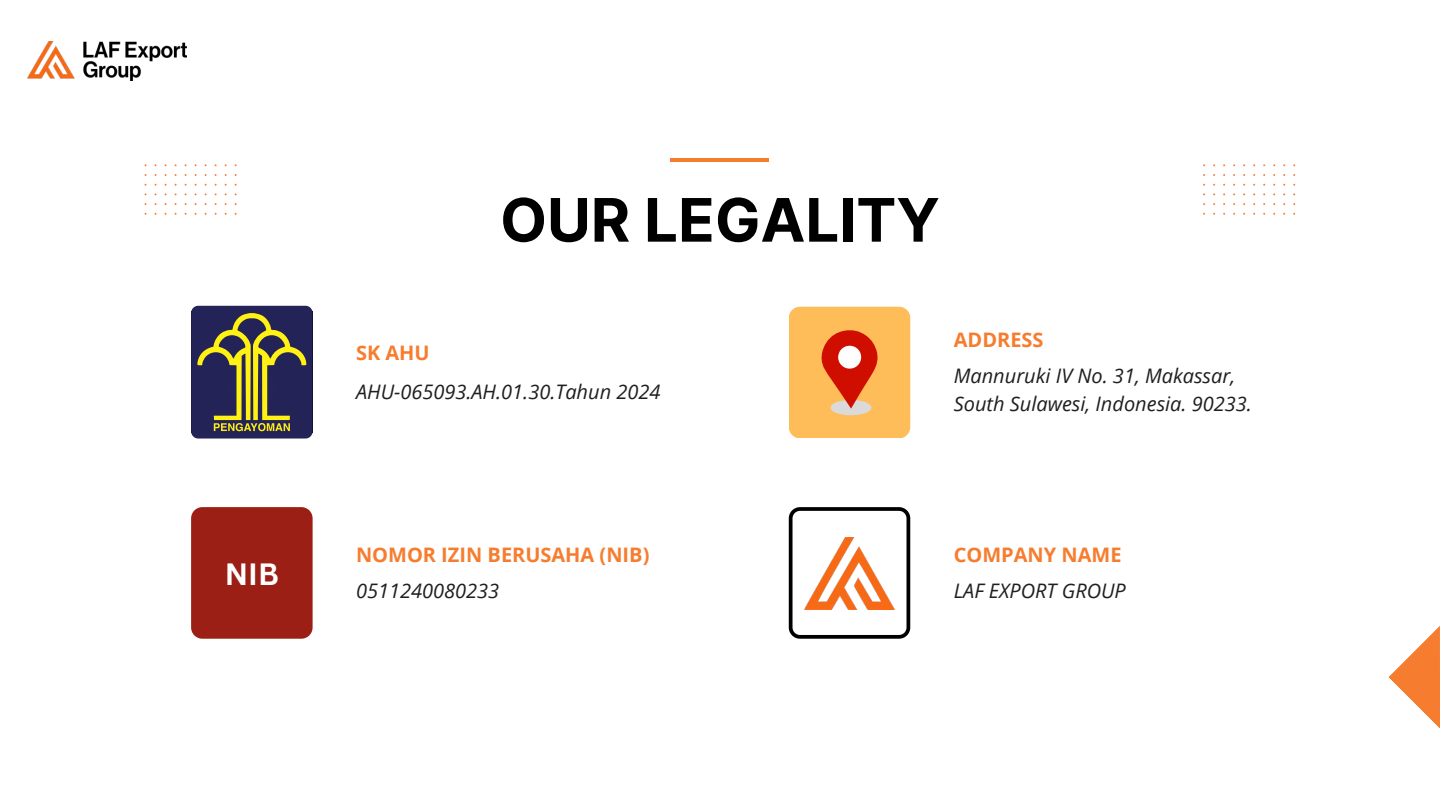
<style>
.page{position:relative;width:1440px;height:810px;background:#fff}
.page>*{position:absolute;margin:0;border:0;box-sizing:border-box;transform-origin:0 0}
.t1{font:700 60px "Inter";color:#000}
.t2{font:700 30px "Canva Sans";color:#fff}
.t3{font:italic 20px/27.8px "Open Sans";color:#201e1e}
.t4{font:700 20px "Open Sans";color:#f67d30}
</style>
<div class="page">
<svg style="left:1388px;top:626px;width:52px;height:103px"></svg>
<hr style="left:671px;top:158px;width:98px;height:4px;background:#f67d30">
<svg style="left:789px;top:507px;width:121px;height:131px"></svg>
<div style="left:191px;top:507px;width:122px;height:132px;background:#9b1f15"></div>
<svg style="left:145px;top:164px;width:92px;height:51px"></svg>
<svg style="left:1203px;top:164px;width:92px;height:51px"></svg>
<img style="left:28px;top:41px;width:159px;height:40px">
<svg style="left:191px;top:306px;width:122px;height:133px;background:#514e4a"></svg>
<img style="left:804px;top:537px;width:91px;height:72px">
<div style="left:789px;top:307px;width:121px;height:131px;background:#ffbd59;border-radius:11px"></div>
<svg style="left:821px;top:330px;width:57px;height:85px"></svg>
<h2 class="t2" style="left:225px;top:553px;width:56px">NIB</h2>
<h1 class="t1" style="left:500px;top:184px;width:441px">OUR LEGALITY</h1>
<p class="t4" style="left:356px;top:338px;width:75px">SK AHU</p>
<p class="t3" style="left:356px;top:377px;width:306px">AHU-065093.AH.01.30.Tahun 2024</p>
<p class="t4" style="left:954px;top:326px;width:91px">ADDRESS</p>
<p class="t3" style="left:954px;top:362px;width:300px">Mannuruki IV No. 31, Makassar,<br>South Sulawesi, Indonesia. 90233.</p>
<p class="t4" style="left:356px;top:541px;width:295px">NOMOR IZIN BERUSAHA (NIB)</p>
<p class="t3" style="left:356px;top:576px;width:145px">0511240080233</p>
<p class="t4" style="left:954px;top:541px;width:169px">COMPANY NAME</p>
<p class="t3" style="left:954px;top:576px;width:174px">LAF EXPORT GROUP</p>
</div>
